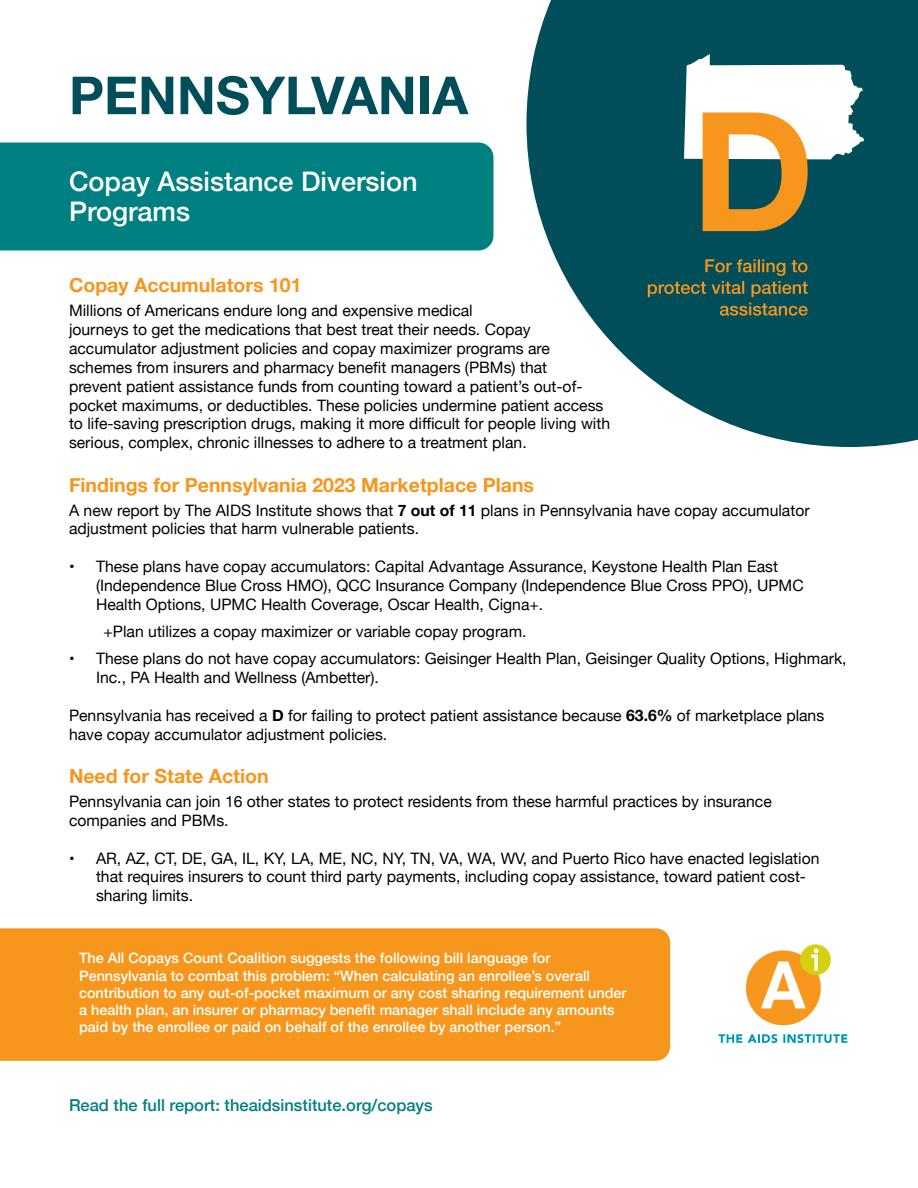
<style>
.page{position:relative;width:918px;height:1188px;background:#fff}
.page>*{position:absolute;margin:0;border:0;box-sizing:border-box;transform-origin:0 0}
.t1{font:700 52.5px "Helvetica Neue";color:#004e59}
.t2{font:500 27px/30px "Helvetica Neue";color:#fff}
.t3{font:700 19.5px "Helvetica Neue";color:#f7961c}
.t4{font:500 16.5px "Helvetica Neue";color:#008080}
.t5{font:15.75px/18.9px "Helvetica Neue";color:#000}
.t6{font:500 14.4px/17.2px "Helvetica Neue";color:#fff}
.s1{font-weight:700}
</style>
<div class="page">
<div style="left:0;top:142px;width:494px;height:108px;background:#008080"></div>
<svg style="left:526px;top:0;width:392px;height:447px;fill:#004e59"></svg>
<svg style="left:684px;top:54px;width:181px;height:177px"></svg>
<svg style="left:720px;top:303px;width:88px;height:13px"></svg>
<svg style="left:648px;top:259px;width:160px;height:38px;background:#315c4c"></svg>
<img style="left:718px;top:944px;width:130px;height:100px">
<div style="left:0;top:928px;width:670px;height:133px;background:#f7961c"></div>
<p class="t1" style="left:69px;top:54px;width:401px">PENNSYLVANIA</p>
<p class="t2" style="left:69px;top:164px;width:350px">Copay Assistance Diversion<br>Programs</p>
<p class="t3" style="left:69px;top:270px;width:234px">Copay Accumulators 101</p>
<p class="t5" style="left:69px;top:302px;width:543px">Millions of Americans endure long and expensive medical<br>journeys to get the medications that best treat their needs. Copay accumulator adjustment policies and copay maximizer programs are schemes from insurers and pharmacy benefit managers (PBMs) that<br>prevent patient assistance funds from counting toward a patient’s out-of&shy;pocket maximums, or deductibles. These policies undermine patient access to life-saving prescription drugs, making it more difficult for people living with serious, complex, chronic illnesses to adhere to a treatment plan.</p>
<p class="t3" style="left:69px;top:469px;width:467px">Findings for Pennsylvania 2023 Marketplace Plans</p>
<p class="t5" style="left:69px;top:501px;width:742px">A new report by The AIDS Institute shows that <span class="s1">7 out of 11</span> plans in Pennsylvania have copay accumulator adjustment policies that harm vulnerable patients.</p>
<p class="t5" style="left:96px;top:558px;width:709px;text-indent:-27px">• These plans have copay accumulators: Capital Advantage Assurance, Keystone Health Plan East (Independence Blue Cross HMO), QCC Insurance Company (Independence Blue Cross PPO), UPMC<br>Health Options, UPMC Health Coverage, Oscar Health, Cigna+.</p>
<p class="t5" style="left:104px;top:623px;width:425px">+Plan utilizes a copay maximizer or variable copay program.</p>
<p class="t5" style="left:96px;top:650px;width:752px;text-indent:-27px">• These plans do not have copay accumulators: Geisinger Health Plan, Geisinger Quality Options, Highmark,<br>Inc., PA Health and Wellness (Ambetter).</p>
<p class="t5" style="left:69px;top:707px;width:757px">Pennsylvania has received a <span class="s1">D</span> for failing to protect patient assistance because <span class="s1">63.6%</span> of marketplace plans have copay accumulator adjustment policies.</p>
<p class="t3" style="left:69px;top:761px;width:201px">Need for State Action</p>
<p class="t5" style="left:69px;top:793px;width:704px">Pennsylvania can join 16 other states to protect residents from these harmful practices by insurance companies and PBMs.</p>
<p class="t5" style="left:96px;top:849px;width:725px;text-indent:-27px">• AR, AZ, CT, DE, GA, IL, KY, LA, ME, NC, NY, TN, VA, WA, WV, and Puerto Rico have enacted legislation that requires insurers to count third party payments, including copay assistance, toward patient cost&shy;sharing limits.</p>
<p class="t6" style="left:79px;top:948px;width:549px">The All Copays Count Coalition suggests the following bill language for Pennsylvania to combat this problem: “When calculating an enrollee’s overall contribution to any out-of-pocket maximum or any cost sharing requirement under a health plan, an insurer or pharmacy benefit manager shall include any amounts paid by the enrollee or paid on behalf of the enrollee by another person.”</p>
<p class="t4" style="left:69px;top:1092px;width:365px">Read the full report: theaidsinstitute.org/copays</p>
</div>
